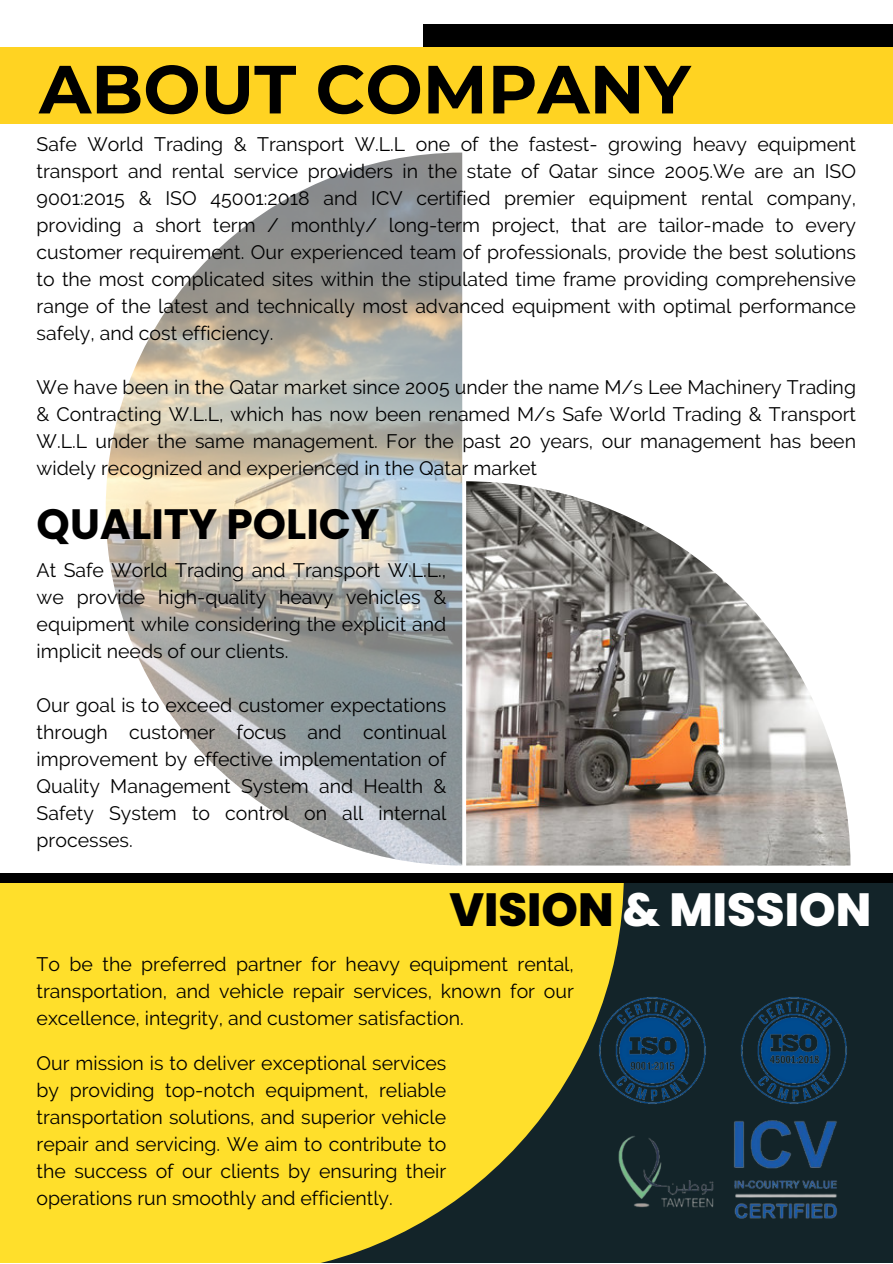
<style>
.page{position:relative;width:893px;height:1264px;background:#fff}
.page>*{position:absolute;margin:0;border:0;box-sizing:border-box;transform-origin:0 0}
.t1{font:700 67.95px "Montserrat";color:#000}
.t2{font:800 46.5px "Poppins";color:#fff}
.t3{font:700 42.3px "Poppins";color:#000}
.t4{font:19.5px/27px "Raleway";color:#000;text-align:justify}
.s1{color:#000}
</style>
<div class="page">
<div style="left:241px;top:874px;width:651px;height:388px;background:#132429"></div>
<img style="left:466px;top:481px;width:384px;height:384px">
<svg style="left:284px;top:883px;width:339px;height:379px;fill:#ffdf2b"></svg>
<img style="left:106px;top:152px;width:356px;height:713px">
<div style="left:0;top:874px;width:284px;height:388px;background:#ffdf2b"></div>
<div style="left:0;top:47px;width:892px;height:76px;background:#ffd322"></div>
<div style="left:423px;top:24px;width:469px;height:23px;background:#000"></div>
<img style="left:741px;top:997px;width:106px;height:102px">
<img style="left:591px;top:988px;width:115px;height:124px">
<img style="left:611px;top:1099px;width:226px;height:138px">
<div style="left:0;top:873px;width:892px;height:10px;background:#000"></div>
<p class="t1" style="left:39px;top:48px;width:653px">ABOUT COMPANY</p>
<p class="t4" style="left:37px;top:131px;width:820px">Safe World Trading &amp; Transport W.L.L one of the fastest- growing heavy equipment transport and rental service providers in the state of Qatar since 2005.We are an ISO 9001:2015 &amp; ISO 45001:2018 and ICV certified premier equipment rental company, providing a short term / monthly/ long-term project, that are tailor-made to every customer requirement. Our experienced team of professionals, provide the best solutions to the most complicated sites within the stipulated time frame providing comprehensive range of the latest and technically most advanced equipment with optimal performance safely, and cost efficiency.</p>
<p class="t4" style="left:37px;top:374px;width:820px">We have been in the Qatar market since 2005 under the name M/s Lee Machinery Trading &amp; Contracting W.L.L, which has now been renamed M/s Safe World Trading &amp; Transport W.L.L under the same management. For the past 20 years, our management has been widely recognized and experienced in the Qatar market</p>
<p class="t3" style="left:37px;top:494px;width:344px">QUALITY POLICY</p>
<p class="t4" style="left:37px;top:556px;width:411px">At Safe World Trading and Transport W.L.L., we provide high-quality heavy vehicles &amp; equipment while considering the explicit and implicit needs of our clients.</p>
<p class="t4" style="left:37px;top:691px;width:411px">Our goal is to exceed customer expectations through customer focus and continual improvement by effective implementation of Quality Management System and Health &amp; Safety System to control on all internal processes.</p>
<p class="t2" style="left:449px;top:877px;width:423px"><span class="s1">VISION</span> &amp; MISSION</p>
<p class="t4" style="left:37px;top:950px;width:539px">To be the preferred partner for heavy equipment rental, transportation, and vehicle repair services, known for our excellence, integrity, and customer satisfaction.</p>
<p class="t4" style="left:37px;top:1049px;width:411px">Our mission is to deliver exceptional services by providing top-notch equipment, reliable transportation solutions, and superior vehicle repair and servicing. We aim to contribute to the success of our clients by ensuring their operations run smoothly and efficiently.</p>
</div>
